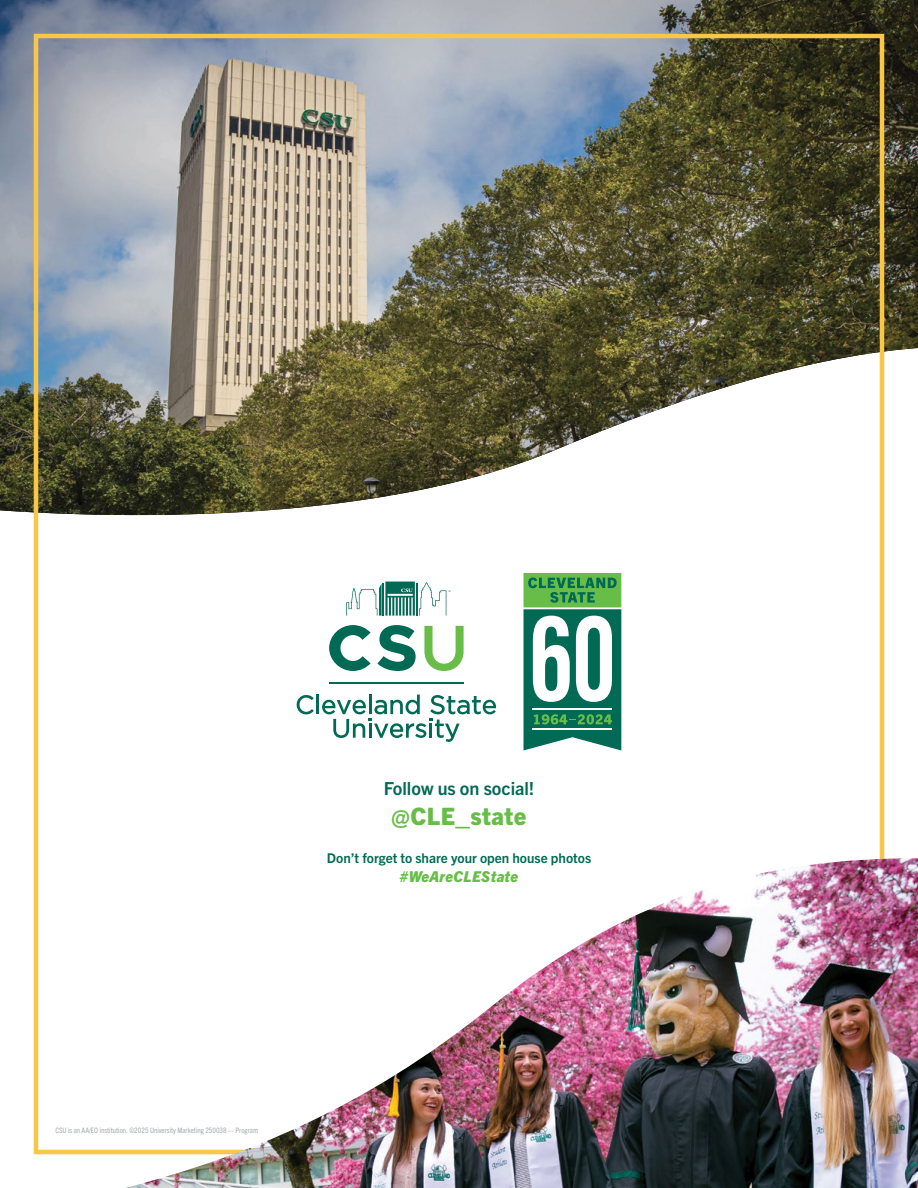
<style>
.page{position:relative;width:918px;height:1188px;background:#fff}
.page>*{position:absolute;margin:0;border:0;box-sizing:border-box;transform-origin:0 0}
.t1{font:800 24px "Trade Gothic Next LT Pro";letter-spacing:.02em;color:#68bd49}
.t2{font:700 18px "Trade Gothic Next LT Pro";color:#006a55}
.t3{font:italic 800 15px "Trade Gothic Next LT Pro";letter-spacing:.02em;color:#68bd49}
.t4{font:700 13.5px "Trade Gothic Next LT Pro";color:#006a55}
.t5{font:condensed 7.5px "Trade Gothic Next LT Pro";color:#a7a9ac}
</style>
<div class="page">
<img style="left:0;top:0;width:918px;height:528px">
<img style="left:125px;top:858px;width:793px;height:330px">
<svg style="left:524px;top:573px;width:97px;height:177px"></svg>
<svg style="left:329px;top:625px;width:42px;height:46px"></svg>
<svg style="left:377px;top:625px;width:39px;height:46px"></svg>
<svg style="left:424px;top:626px;width:40px;height:45px"></svg>
<svg style="left:297px;top:695px;width:17px;height:19px"></svg>
<hr style="left:316px;top:695px;width:3px;height:19px;background:#006a55">
<svg style="left:322px;top:695px;width:174px;height:47px"></svg>
<hr style="left:329px;top:682px;width:135px;height:1px;background:#006a55">
<svg style="left:346px;top:582px;width:104px;height:34px"></svg>
<h2 class="t2" style="left:384px;top:776px;width:152px">Follow us on social!</h2>
<h1 class="t1" style="left:392px;top:799px;width:136px">@CLE_state</h1>
<h3 class="t4" style="left:327px;top:848px;width:266px">Don’t forget to share your open house photos</h3>
<h3 class="t3" style="left:400px;top:866px;width:120px">#WeAreCLEState</h3>
<p class="t5" style="left:56px;top:1125px;width:204px">CSU is an AA/EO institution. ©2025 University Marketing 250038 — Program</p>
</div>
